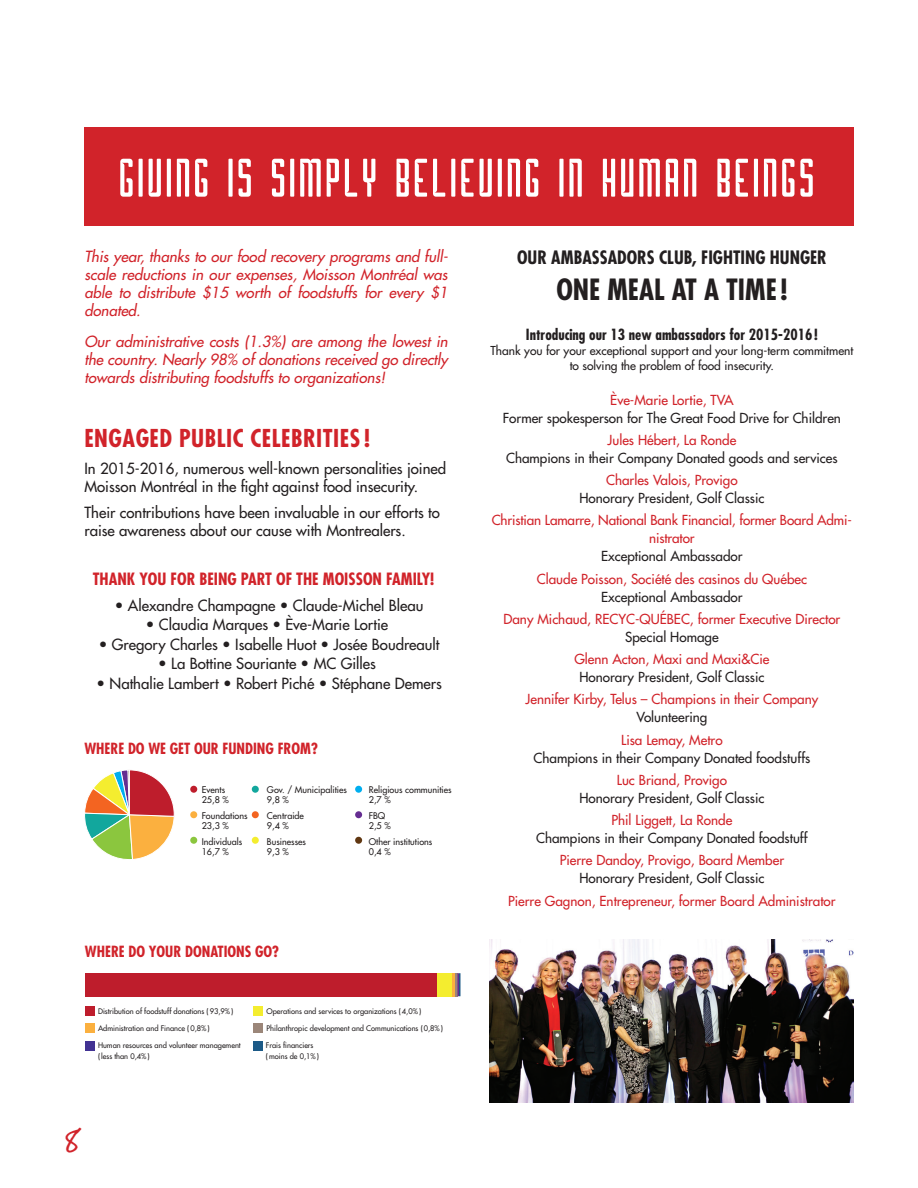
<style>
.page{position:relative;width:918px;height:1188px;background:#fff}
.page>*{position:absolute;margin:0;border:0;box-sizing:border-box;transform-origin:0 0}
.t1{font:57px "Borg";color:#fff}
.t2{font:700 condensed 28.5px "Futura";color:#231f20}
.t3{font:700 condensed 24px "Futura";letter-spacing:.02em;color:#d1232a}
.t4{font:21px "Rock Salt";color:#d1232a}
.t5{font:700 condensed 18px "Futura";color:#231f20}
.t6{font:700 condensed 16.5px "Futura";color:#d1232a}
.t7{font:15px/18px "Futura";color:#231f20}
.t8{font:italic 15px/18px "Futura";color:#d1232a;text-align:justify}
.t9{font:700 condensed 15px "Futura";color:#d1232a}
.t10{font:700 condensed 15px "Futura";color:#231f20}
.t11{font:13.5px/18px "Futura";color:#d1232a;text-align:center}
.t12{font:13.5px "Futura";color:#231f20}
.t13{font:12px/15px "Futura";color:#231f20;text-align:center}
.t14{font:9px/10.5px "Futura";color:#231f20}
.t15{font:7.5px/10.5px "Futura";color:#231f20}
</style>
<div class="page">
<div style="left:84px;top:128px;width:770px;height:98px;background:#d1232a"></div>
<hr style="left:455px;top:973px;width:3px;height:23px;background:#9b8679">
<hr style="left:452px;top:973px;width:3px;height:23px;background:#fbb03f">
<div style="left:437px;top:973px;width:15px;height:23px;background:#f4ed2f"></div>
<div style="left:85px;top:973px;width:352px;height:23px;background:#be1d2c"></div>
<div style="left:85px;top:1006px;width:9px;height:10px;background:#be1d2c"></div>
<div style="left:85px;top:1024px;width:9px;height:9px;background:#fbb03f"></div>
<div style="left:253px;top:1041px;width:9px;height:9px;background:#1c5a87"></div>
<div style="left:85px;top:1041px;width:9px;height:9px;background:#423293"></div>
<div style="left:253px;top:1006px;width:9px;height:10px;background:#f4ed2f"></div>
<div style="left:253px;top:1024px;width:9px;height:9px;background:#9b8679"></div>
<svg style="left:459px;top:973px;width:1px;height:23px"></svg>
<svg style="left:84px;top:770px;width:91px;height:90px"></svg>
<div style="left:190px;top:786px;width:7px;height:7px;background:#be1d2c;border-radius:50%"></div>
<div style="left:252px;top:786px;width:7px;height:7px;background:#12a79d;border-radius:50%"></div>
<div style="left:355px;top:786px;width:7px;height:7px;background:#00aeef;border-radius:50%"></div>
<div style="left:190px;top:811px;width:7px;height:7px;background:#fbb03f;border-radius:50%"></div>
<div style="left:252px;top:811px;width:7px;height:7px;background:#f36421;border-radius:50%"></div>
<div style="left:355px;top:811px;width:7px;height:7px;background:#652d91;border-radius:50%"></div>
<div style="left:190px;top:837px;width:7px;height:7px;background:#8bc63e;border-radius:50%"></div>
<div style="left:252px;top:837px;width:7px;height:7px;background:#f4ed2f;border-radius:50%"></div>
<div style="left:355px;top:837px;width:7px;height:7px;background:#603711;border-radius:50%"></div>
<img style="left:489px;top:939px;width:365px;height:164px">
<hr style="left:457px;top:973px;width:2px;height:23px;background:#652d91">
<h1 class="t1" style="left:119px;top:146px;width:16px">GIVING</h1>
<h1 class="t1" style="left:227px;top:146px;width:62px">IS SIMPLY</h1>
<h1 class="t1" style="left:395px;top:146px;width:35px">BELIEVING</h1>
<h1 class="t1" style="left:558px;top:146px;width:193px">IN HUMAN BEINGS</h1>
<p class="t8" style="left:84px;top:247px;width:365px">This year, thanks to our food recovery programs and full&shy;scale reductions in our expenses, Moisson Montréal was able to distribute $15 worth of foodstuffs for every $1 donated.</p>
<p class="t8" style="left:84px;top:332px;width:365px">Our administrative costs (1.3%) are among the lowest in the country. Nearly 98% of donations received go directly towards distributing foodstuffs to organizations!</p>
<h3 class="t3" style="left:84px;top:423px;width:287px">ENGAGED PUBLIC CELEBRITIES !</h3>
<p class="t7" style="left:84px;top:459px;width:363px">In 2015-2016, numerous well-known personalities joined<br>Moisson Montréal in the fight against food insecurity.</p>
<p class="t7" style="left:84px;top:503px;width:357px">Their contributions have been invaluable in our efforts to raise awareness about our cause with Montrealers.</p>
<p class="t6" style="left:93px;top:569px;width:343px">THANK YOU FOR BEING PART OF THE MOISSON FAMILY!</p>
<p class="t7" style="left:115px;top:596px;width:310px">• Alexandre Champagne • Claude-Michel Bleau</p>
<p class="t7" style="left:146px;top:616px;width:244px">• Claudia Marques • Ève-Marie Lortie</p>
<p class="t7" style="left:99px;top:635px;width:342px">• Gregory Charles • Isabelle Huot • Josée Boudreault</p>
<p class="t7" style="left:158px;top:655px;width:219px">• La Bottine Souriante • MC Gilles</p>
<p class="t7" style="left:97px;top:674px;width:347px">• Nathalie Lambert • Robert Piché • Stéphane Demers</p>
<p class="t9" style="left:84px;top:739px;width:235px">WHERE DO WE GET OUR FUNDING FROM?</p>
<p class="t14" style="left:202px;top:784px;width:29px">Events<br>25,8 %</p>
<p class="t14" style="left:267px;top:784px;width:82px">Gov. / Municipalities<br>9,8 %</p>
<p class="t14" style="left:369px;top:784px;width:84px">Religious communities<br>2,7 %</p>
<p class="t14" style="left:202px;top:810px;width:47px">Foundations<br>23,3 %</p>
<p class="t14" style="left:267px;top:810px;width:39px">Centraide<br>9,4 %</p>
<p class="t14" style="left:369px;top:810px;width:23px">FBQ<br>2,5 %</p>
<p class="t14" style="left:202px;top:836px;width:42px">Individuals<br>16,7 %</p>
<p class="t14" style="left:267px;top:836px;width:41px">Businesses<br>9,3 %</p>
<p class="t14" style="left:369px;top:836px;width:65px">Other institutions<br>0,4 %</p>
<p class="t9" style="left:85px;top:942px;width:196px">WH ERE DO YOUR DONATIONS GO?</p>
<p class="t15" style="left:98px;top:1005px;width:137px">Distribution of foodstuff donations (93,9%)</p>
<p class="t15" style="left:98px;top:1023px;width:113px">Administration and Finance (0,8%)</p>
<p class="t15" style="left:98px;top:1040px;width:144px">Human resources and volunteer management (less than 0,4%)</p>
<p class="t15" style="left:267px;top:1005px;width:156px">Operations and services to organizations (4,0%)</p>
<p class="t15" style="left:267px;top:1023px;width:178px">Philanthropic development and Communications (0,8%)</p>
<p class="t15" style="left:266px;top:1040px;width:55px">Frais financiers (moins de 0,1%)</p>
<h3 class="t4" style="left:64px;top:1129px;width:17px">8</h3>
<h3 class="t5" style="left:517px;top:246px;width:311px">OUR AMBASSADORS CLUB, FIGHTING HUNGER</h3>
<h2 class="t2" style="left:556px;top:271px;width:233px">ONE MEAL AT A TIME!</h2>
<p class="t10" style="left:526px;top:324px;width:294px">INTRODUCING OUR 13 NEW AMBASSADORS FOR 2015-2016 !</p>
<p class="t13" style="left:490px;top:343px;width:364px">Thank you for your exceptional support and your long-term commitment to solving the problem of food insecurity.</p>
<p class="t11" style="left:610px;top:391px;width:125px">Ève-Marie Lortie, TVA</p>
<p class="t12" style="left:503px;top:409px;width:340px">Former spokesperson for The Great Food Drive for Children</p>
<p class="t11" style="left:608px;top:431px;width:130px">Jules Hébert, La Ronde</p>
<p class="t12" style="left:506px;top:449px;width:333px">Champions in their Company Donated goods and services</p>
<p class="t11" style="left:606px;top:471px;width:133px">Charles Valois, Provigo</p>
<p class="t12" style="left:579px;top:489px;width:187px">Honorary President, Golf Classic</p>
<p class="t11" style="left:492px;top:511px;width:362px">Christian Lamarre, National Bank Financial, former Board Admi&shy;nistrator</p>
<p class="t12" style="left:601px;top:548px;width:143px">Exceptional Ambassador</p>
<p class="t11" style="left:537px;top:570px;width:272px">Claude Poisson, Société des casinos du Québec</p>
<p class="t12" style="left:601px;top:588px;width:143px">Exceptional Ambassador</p>
<p class="t11" style="left:503px;top:610px;width:338px">Dany Michaud, RECYC-QUÉBEC, former Executive Director</p>
<p class="t12" style="left:625px;top:628px;width:95px">Special Homage</p>
<p class="t11" style="left:574px;top:650px;width:197px">Glenn Acton, Maxi and Maxi&amp;Cie</p>
<p class="t12" style="left:579px;top:668px;width:187px">Honorary President, Golf Classic</p>
<p class="t11" style="left:526px;top:690px;width:294px">Jennifer Kirby, Telus – Champions in their Company</p>
<p class="t12" style="left:636px;top:709px;width:72px">Volunteering</p>
<p class="t11" style="left:621px;top:730px;width:103px">Lisa Lemay, Metro</p>
<p class="t12" style="left:534px;top:749px;width:278px">Champions in their Company Donated foodstuffs</p>
<p class="t11" style="left:617px;top:771px;width:112px">Luc Briand, Provigo</p>
<p class="t12" style="left:579px;top:789px;width:187px">Honorary President, Golf Classic</p>
<p class="t11" style="left:611px;top:811px;width:122px">Phil Liggett, La Ronde</p>
<p class="t12" style="left:536px;top:829px;width:273px">Champions in their Company Donated foodstuff</p>
<p class="t11" style="left:560px;top:851px;width:226px">Pierre Dandoy, Provigo, Board Member</p>
<p class="t12" style="left:579px;top:870px;width:187px">Honorary President, Golf Classic</p>
<p class="t11" style="left:508px;top:891px;width:329px">Pierre Gagnon, Entrepreneur, former Board Administrator</p>
</div>
